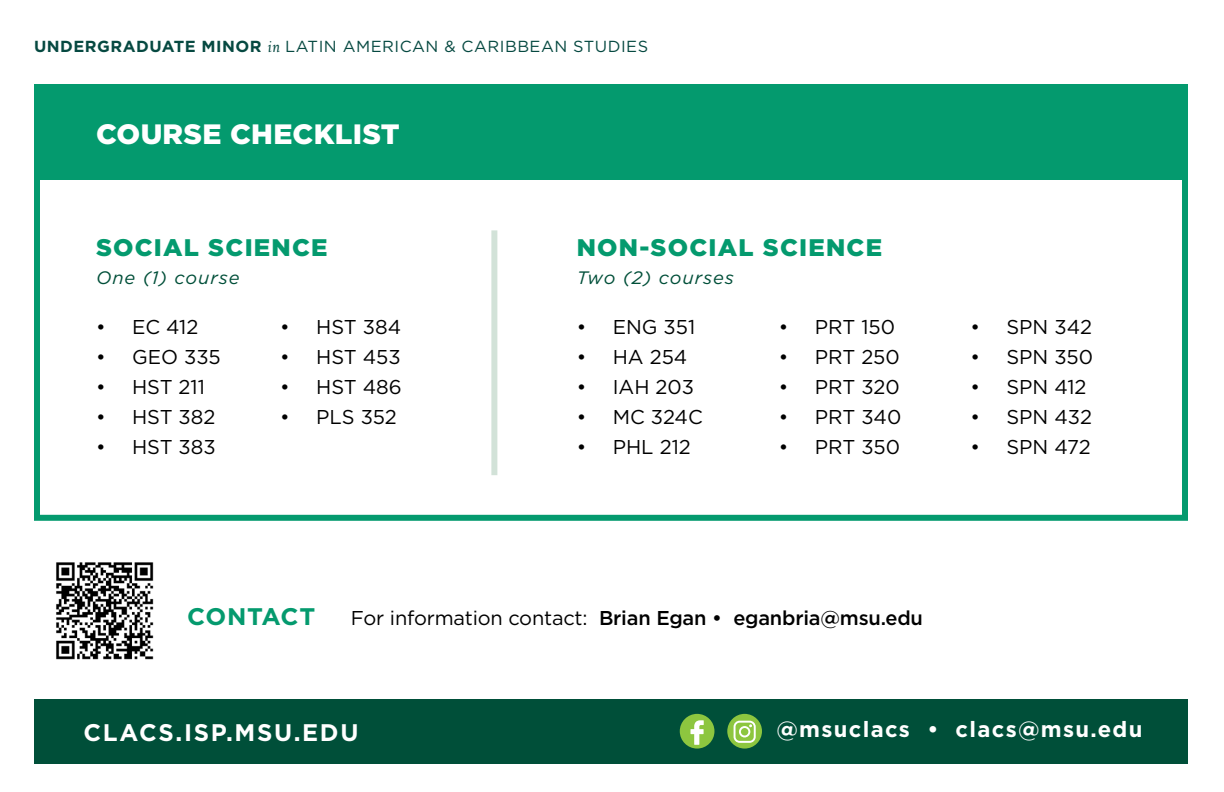
<style>
.page{position:relative;width:1224px;height:792px;background:#fff}
.page>*{position:absolute;margin:0;border:0;box-sizing:border-box;transform-origin:0 0}
.t1{font:900 28px "Gotham";letter-spacing:.01em;color:#fff}
.t2{font:900 24px "Gotham";letter-spacing:.05em;color:#049a6e}
.t3{font:700 24px "Gotham";letter-spacing:.07em;color:#fff}
.t4{font:700 24px "Gotham";letter-spacing:.02em;color:#049a6e}
.t5{font:700 22px "Gotham";letter-spacing:.06em;color:#fff}
.t6{font:20px "Gotham";color:#000}
.t7{font:500 20px "Gotham";letter-spacing:-.01em;color:#000}
.t8{font:italic 18px "Gotham";letter-spacing:.05em;color:#004f39}
.t9{font:16px "Gotham";letter-spacing:.03em;color:#064941}
.s1{font-weight:700}
.s2{font-family:"Californian FB Text";font-style:italic}
.s3{font-weight:400}
</style>
<div class="page">
<div style="left:34px;top:84px;width:1154px;height:437px;border:6px solid #049a6e"></div>
<img style="left:56px;top:562px;width:98px;height:98px">
<div style="left:38px;top:85px;width:1144px;height:95px;background:#049a6e"></div>
<div style="left:491px;top:230px;width:6px;height:245px;background:#d2e2d8"></div>
<div style="left:34px;top:699px;width:1154px;height:65px;background:#004f39"></div>
<div style="left:680px;top:714px;width:34px;height:35px;background:#8dc63f;border-radius:50%"></div>
<svg style="left:691px;top:720px;width:13px;height:25px"></svg>
<svg style="left:727px;top:714px;width:35px;height:35px"></svg>
<svg style="left:734px;top:721px;width:22px;height:22px"></svg>
<p class="t9" style="left:34px;top:37px;width:616px"><span class="s1">UNDERGRADUATE MINOR</span> <span class="s2">in</span> LATIN AMERICAN &amp; CARIBBEAN STUDIES</p>
<h2 class="t1" style="left:96px;top:114px;width:305px">COURSE CHECKLIST</h2>
<p class="t2" style="left:96px;top:231px;width:233px">SOCIAL SCIENCE</p>
<p class="t8" style="left:96px;top:266px;width:145px">One (1) course</p>
<p class="t6" style="left:96px;top:314px;width:104px">• EC 412</p>
<p class="t6" style="left:280px;top:314px;width:122px">• HST 384</p>
<p class="t6" style="left:96px;top:344px;width:126px">• GEO 335</p>
<p class="t6" style="left:280px;top:344px;width:122px">• HST 453</p>
<p class="t6" style="left:96px;top:374px;width:110px">• HST 211</p>
<p class="t6" style="left:280px;top:374px;width:123px">• HST 486</p>
<p class="t6" style="left:96px;top:404px;width:121px">• HST 382</p>
<p class="t6" style="left:280px;top:404px;width:118px">• PLS 352</p>
<p class="t6" style="left:96px;top:434px;width:121px">• HST 383</p>
<p class="t2" style="left:577px;top:231px;width:307px">NON-SOCIAL SCIENCE</p>
<p class="t8" style="left:577px;top:266px;width:159px">Two (2) courses</p>
<p class="t6" style="left:577px;top:314px;width:120px">• ENG 351</p>
<p class="t6" style="left:779px;top:314px;width:118px">• PRT 150</p>
<p class="t6" style="left:970px;top:314px;width:123px">• SPN 342</p>
<p class="t6" style="left:577px;top:344px;width:112px">• HA 254</p>
<p class="t6" style="left:779px;top:344px;width:123px">• PRT 250</p>
<p class="t6" style="left:970px;top:344px;width:124px">• SPN 350</p>
<p class="t6" style="left:577px;top:374px;width:119px">• IAH 203</p>
<p class="t6" style="left:779px;top:374px;width:123px">• PRT 320</p>
<p class="t6" style="left:970px;top:374px;width:118px">• SPN 412</p>
<p class="t6" style="left:577px;top:404px;width:128px">• MC 324C</p>
<p class="t6" style="left:779px;top:404px;width:124px">• PRT 340</p>
<p class="t6" style="left:970px;top:404px;width:123px">• SPN 432</p>
<p class="t6" style="left:577px;top:434px;width:116px">• PHL 212</p>
<p class="t6" style="left:779px;top:434px;width:123px">• PRT 350</p>
<p class="t6" style="left:970px;top:434px;width:122px">• SPN 472</p>
<p class="t4" style="left:187px;top:601px;width:130px">CONTACT</p>
<p class="t7" style="left:351px;top:605px;width:574px"><span class="s3">For information contact:</span> Brian Egan • eganbria@msu.edu</p>
<h3 class="t3" style="left:84px;top:716px;width:277px">CLACS.ISP.MSU.EDU</h3>
<p class="t5" style="left:776px;top:715px;width:368px">@msuclacs • clacs@msu.edu</p>
</div>
